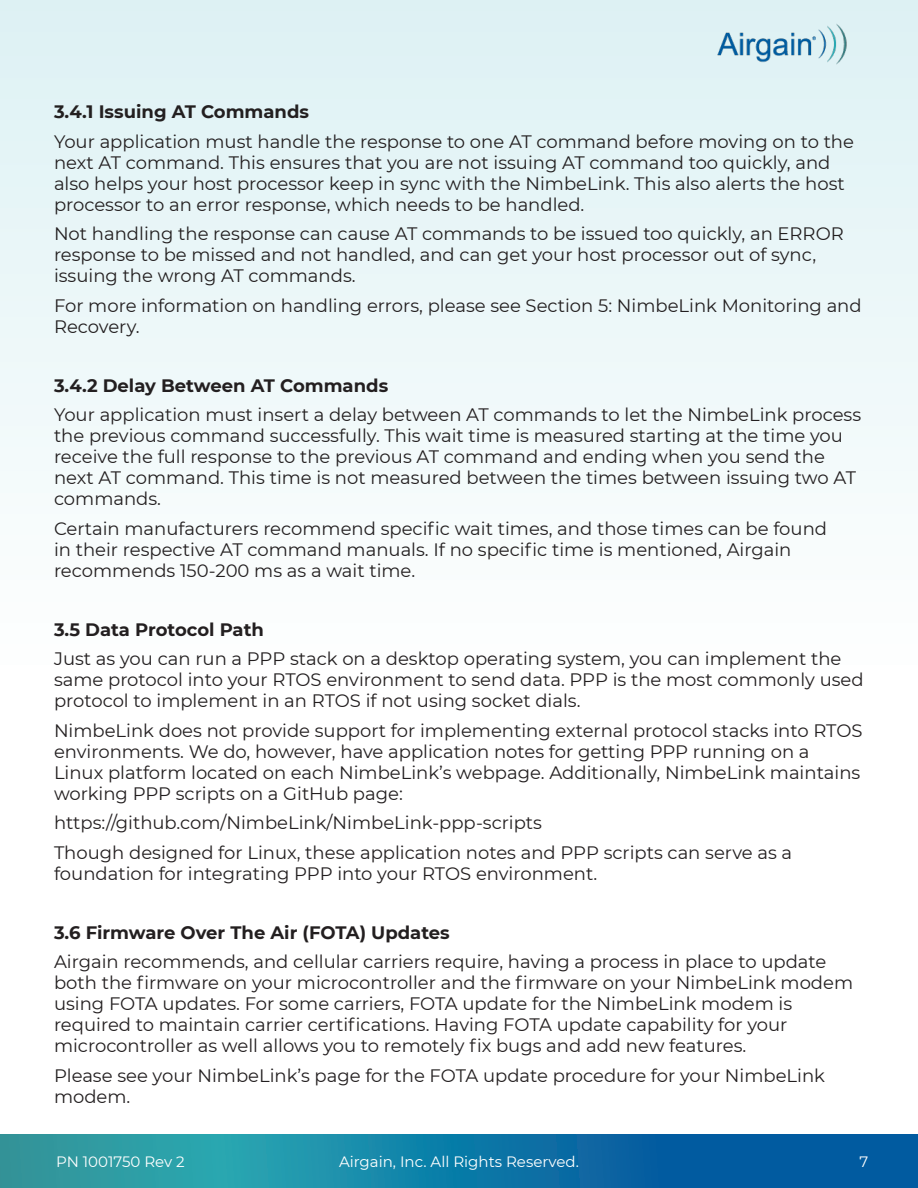
<style>
.page{position:relative;width:918px;height:1188px;background:#fff}
.page>*{position:absolute;margin:0;border:0;box-sizing:border-box;transform-origin:0 0}
.t1{font:18px/21px "Montserrat";color:#231f20}
.t2{font:700 18px "Montserrat";color:#231f20}
.t3{font:15px "Montserrat";color:#fff}
</style>
<div class="page">
<div style="left:0;top:0;width:918px;height:678px;background:linear-gradient(to bottom,#ddf1f4,#fefffe)"></div>
<svg style="left:0;top:1134px;width:918px;height:54px;background:#147ca4"></svg>
<img style="left:686px;top:23px;width:192px;height:42px">
<p class="t2" style="left:54px;top:99px;width:257px">3.4.1 Issuing AT Commands</p>
<p class="t1" style="left:54px;top:130px;width:802px">Your application must handle the response to one AT command before moving on to the next AT command. This ensures that you are not issuing AT command too quickly, and also helps your host processor keep in sync with the NimbeLink. This also alerts the host processor to an error response, which needs to be handled.</p>
<p class="t1" style="left:54px;top:223px;width:791px">Not handling the response can cause AT commands to be issued too quickly, an ERROR response to be missed and not handled, and can get your host processor out of sync, issuing the wrong AT commands.</p>
<p class="t1" style="left:54px;top:294px;width:809px">For more information on handling errors, please see Section 5: NimbeLink Monitoring and<br>Recovery.</p>
<p class="t2" style="left:54px;top:373px;width:336px">3.4.2 Delay Between AT Commands</p>
<p class="t1" style="left:54px;top:404px;width:809px">Your application must insert a delay between AT commands to let the NimbeLink process the previous command successfully. This wait time is measured starting at the time you receive the full response to the previous AT command and ending when you send the next AT command. This time is not measured between the times between issuing two AT commands.</p>
<p class="t1" style="left:54px;top:517px;width:775px">Certain manufacturers recommend specific wait times, and those times can be found in their respective AT command manuals. If no specific time is mentioned, Airgain recommends 150-200 ms as a wait time.</p>
<p class="t2" style="left:54px;top:617px;width:211px">3.5 Data Protocol Path</p>
<p class="t1" style="left:54px;top:648px;width:811px">Just as you can run a PPP stack on a desktop operating system, you can implement the same protocol into your RTOS environment to send data. PPP is the most commonly used protocol to implement in an RTOS if not using socket dials.</p>
<p class="t1" style="left:54px;top:719px;width:810px">NimbeLink does not provide support for implementing external protocol stacks into RTOS environments. We do, however, have application notes for getting PPP running on a Linux platform located on each NimbeLink’s webpage. Additionally, NimbeLink maintains working PPP scripts on a GitHub page:</p>
<p class="t1" style="left:54px;top:812px;width:490px">https://github.com/NimbeLink/NimbeLink-ppp-scripts</p>
<p class="t1" style="left:54px;top:841px;width:740px">Though designed for Linux, these application notes and PPP scripts can serve as a foundation for integrating PPP into your RTOS environment.</p>
<p class="t2" style="left:54px;top:920px;width:397px">3.6 Firmware Over The Air (FOTA) Updates</p>
<p class="t1" style="left:54px;top:951px;width:801px">Airgain recommends, and cellular carriers require, having a process in place to update both the firmware on your microcontroller and the firmware on your NimbeLink modem using FOTA updates. For some carriers, FOTA update for the NimbeLink modem is required to maintain carrier certifications. Having FOTA update capability for your microcontroller as well allows you to remotely fix bugs and add new features.</p>
<p class="t1" style="left:54px;top:1064px;width:773px">Please see your NimbeLink’s page for the FOTA update procedure for your NimbeLink modem.</p>
<p class="t3" style="left:56px;top:1152px;width:130px">PN 1001750 Rev 2</p>
<p class="t3" style="left:339px;top:1152px;width:241px">Airgain, Inc. All Rights Reserved.</p>
<p class="t3" style="left:860px;top:1152px;width:10px">7</p>
</div>
